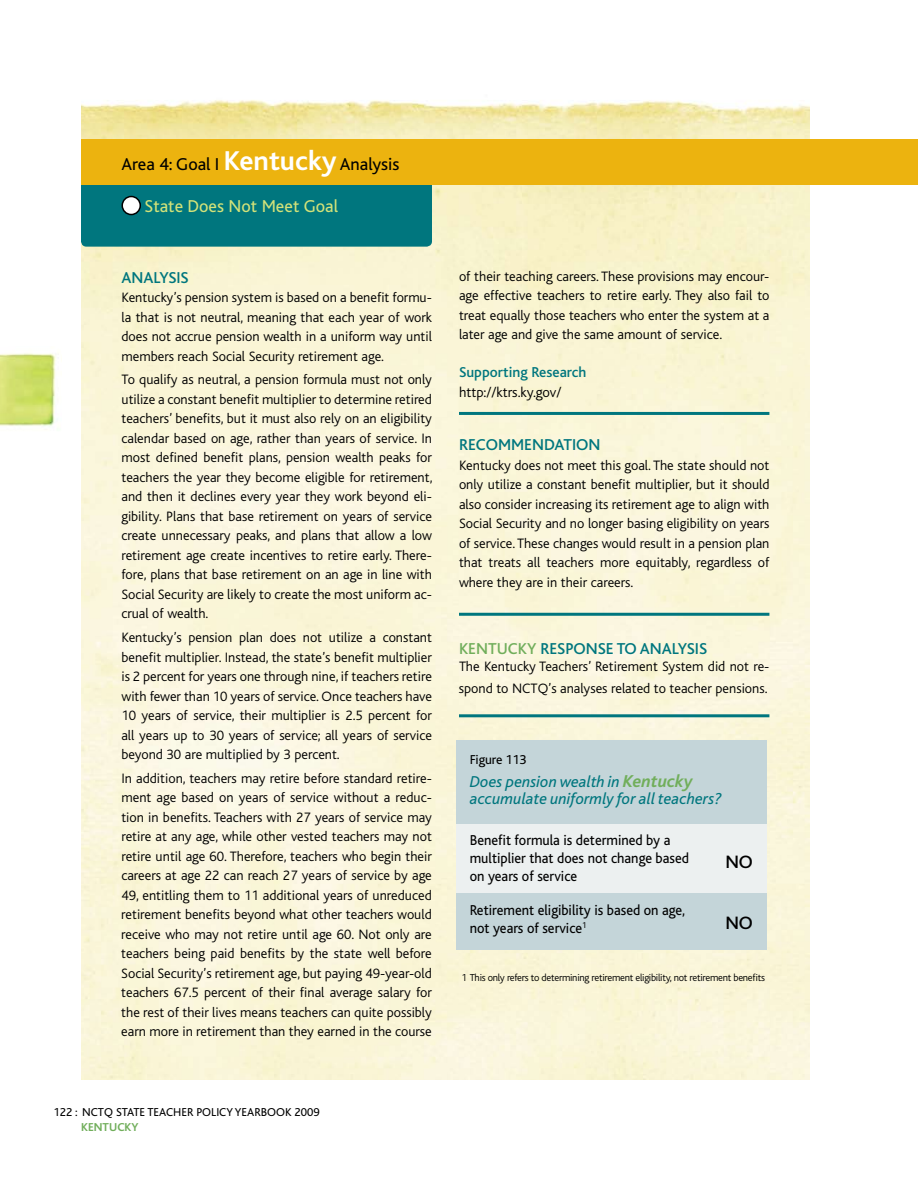
<style>
.page{position:relative;width:918px;height:1188px;background:#fff}
.page>*{position:absolute;margin:0;border:0;box-sizing:border-box;transform-origin:0 0}
.t1{font:500 18.75px "Bliss";color:#000}
.t2{font:18px "Bliss";color:#000}
.t3{font:18px "Bliss";color:#d3e279}
.t4{font:italic 16.5px/16.5px "Bliss";color:#00767e}
.t5{font:500 16.5px "Bliss";color:#00767e}
.t6{font:15px/18px "Bliss";color:#000;scale:.95 1}
.t7{font:500 15px "Bliss";color:#00767e}
.t8{font:300 14.7px "Bliss";color:#000}
.t9{font:300 14.25px/19.5px "Bliss";color:#000;text-align:justify}
.t10{font:13.5px "Bliss";letter-spacing:-.01em;color:#000}
.t11{font:12px "Bliss";color:#000}
.t12{font:700 12px "Bliss";color:#71ae5b}
.t13{font:300 10.5px "Bliss";letter-spacing:-.025em;color:#000}
.s1{font-weight:700;font-size:28.5px;color:#fff}
.s2{color:#71ae5b}
.s3{font-weight:700;font-size:18px;color:#71ae5b}
</style>
<div class="page">
<img style="left:81px;top:100px;width:729px;height:980px">
<hr style="left:459px;top:412px;width:310px;height:3px;background:#00767e">
<hr style="left:459px;top:613px;width:310px;height:3px;background:#00767e">
<hr style="left:459px;top:714px;width:310px;height:3px;background:#00767e">
<div style="left:81px;top:159px;width:351px;height:88px;background:#00767e;border-radius:5px"></div>
<div style="left:81px;top:140px;width:837px;height:45px;background:#ecb30f"></div>
<div style="left:121px;top:196px;width:20px;height:19px;border:3px solid #000;border-radius:50%"></div>
<div style="left:123px;top:197px;width:16px;height:17px;background:#fff;border-radius:50%"></div>
<img style="left:0;top:353px;width:56px;height:73px">
<div style="left:456px;top:740px;width:311px;height:210px;background:#c4d5d9"></div>
<div style="left:456px;top:824px;width:311px;height:69px;background:#ecf0f0"></div>
<p class="t2" style="left:122px;top:155px;width:280px">area 4: Goal i <span class="s1">Kentucky</span> analysis</p>
<p class="t3" style="left:145px;top:197px;width:195px">State Does not Meet Goal</p>
<p class="t5" style="left:122px;top:269px;width:69px">ANALYSIS</p>
<p class="t9" style="left:122px;top:288px;width:312px">Kentucky’s pension system is based on a benefit formu&shy;la that is not neutral, meaning that each year of work does not accrue pension wealth in a uniform way until members reach Social Security retirement age.</p>
<p class="t9" style="left:121px;top:370px;width:313px">To qualify as neutral, a pension formula must not only utilize a constant benefit multiplier to determine retired teachers’ benefits, but it must also rely on an eligibility calendar based on age, rather than years of service. In most defined benefit plans, pension wealth peaks for teachers the year they become eligible for retirement, and then it declines every year they work beyond eli&shy;gibility. Plans that base retirement on years of service create unnecessary peaks, and plans that allow a low retirement age create incentives to retire early. There&shy;fore, plans that base retirement on an age in line with Social Security are likely to create the most uniform ac&shy;crual of wealth.</p>
<p class="t9" style="left:121px;top:628px;width:312px">Kentucky’s pension plan does not utilize a constant benefit multiplier. Instead, the state’s benefit multiplier is 2 percent for years one through nine, if teachers retire with fewer than 10 years of service. Once teachers have 10 years of service, their multiplier is 2.5 percent for all years up to 30 years of service; all years of service beyond 30 are multiplied by 3 percent.</p>
<p class="t9" style="left:121px;top:769px;width:312px">In addition, teachers may retire before standard retire&shy;ment age based on years of service without a reduc&shy;tion in benefits. Teachers with 27 years of service may retire at any age, while other vested teachers may not retire until age 60. Therefore, teachers who begin their careers at age 22 can reach 27 years of service by age 49, entitling them to 11 additional years of unreduced retirement benefits beyond what other teachers would receive who may not retire until age 60. Not only are teachers being paid benefits by the state well before Social Security’s retirement age, but paying 49-year-old teachers 67.5 percent of their final average salary for the rest of their lives means teachers can quite possibly earn more in retirement than they earned in the course</p>
<p class="t9" style="left:459px;top:267px;width:312px">of their teaching careers. These provisions may encour&shy;age effective teachers to retire early. They also fail to treat equally those teachers who enter the system at a later age and give the same amount of service.</p>
<p class="t7" style="left:459px;top:365px;width:129px">SUPPORTING RESEARCH</p>
<p class="t8" style="left:459px;top:384px;width:104px">http://ktrs.ky.gov/</p>
<p class="t5" style="left:459px;top:436px;width:143px">RECOMMENDATION</p>
<p class="t9" style="left:459px;top:456px;width:312px">Kentucky does not meet this goal. The state should not only utilize a constant benefit multiplier, but it should also consider increasing its retirement age to align with Social Security and no longer basing eligibility on years of service. These changes would result in a pension plan that treats all teachers more equitably, regardless of where they are in their careers.</p>
<p class="t5" style="left:459px;top:640px;width:250px"><span class="s2">KENTUCKY</span> RESPONSE TO ANALYSIS</p>
<p class="t9" style="left:459px;top:656px;width:312px;line-height:21.6px">The Kentucky Teachers’ Retirement System did not re&shy;spond to NCTQ’s analyses related to teacher pensions.</p>
<p class="t10" style="left:470px;top:753px;width:58px">Figure 113</p>
<p class="t4" style="left:470px;top:774px;width:254px">Does pension wealth in <span class="s3">Kentucky </span>accumulate uniformly for all teachers?</p>
<p class="t6" style="left:470px;top:831px;width:232px">benefit formula is determined by a multiplier that does not change based on years of service</p>
<p class="t6" style="left:470px;top:902px;width:228px">retirement eligibility is based on age, not years of service<sup>1</sup></p>
<h1 class="t1" style="left:725px;top:852px;width:29px">NO</h1>
<h1 class="t1" style="left:725px;top:913px;width:29px">NO</h1>
<p class="t13" style="left:461px;top:972px;width:305px">1 This only refers to determining retirement eligibility, not retirement benefits</p>
<p class="t11" style="left:54px;top:1106px;width:268px">122 : nctq State teacher Policy yearbook 2009</p>
<p class="t12" style="left:81px;top:1120px;width:59px">KentucKy</p>
</div>
